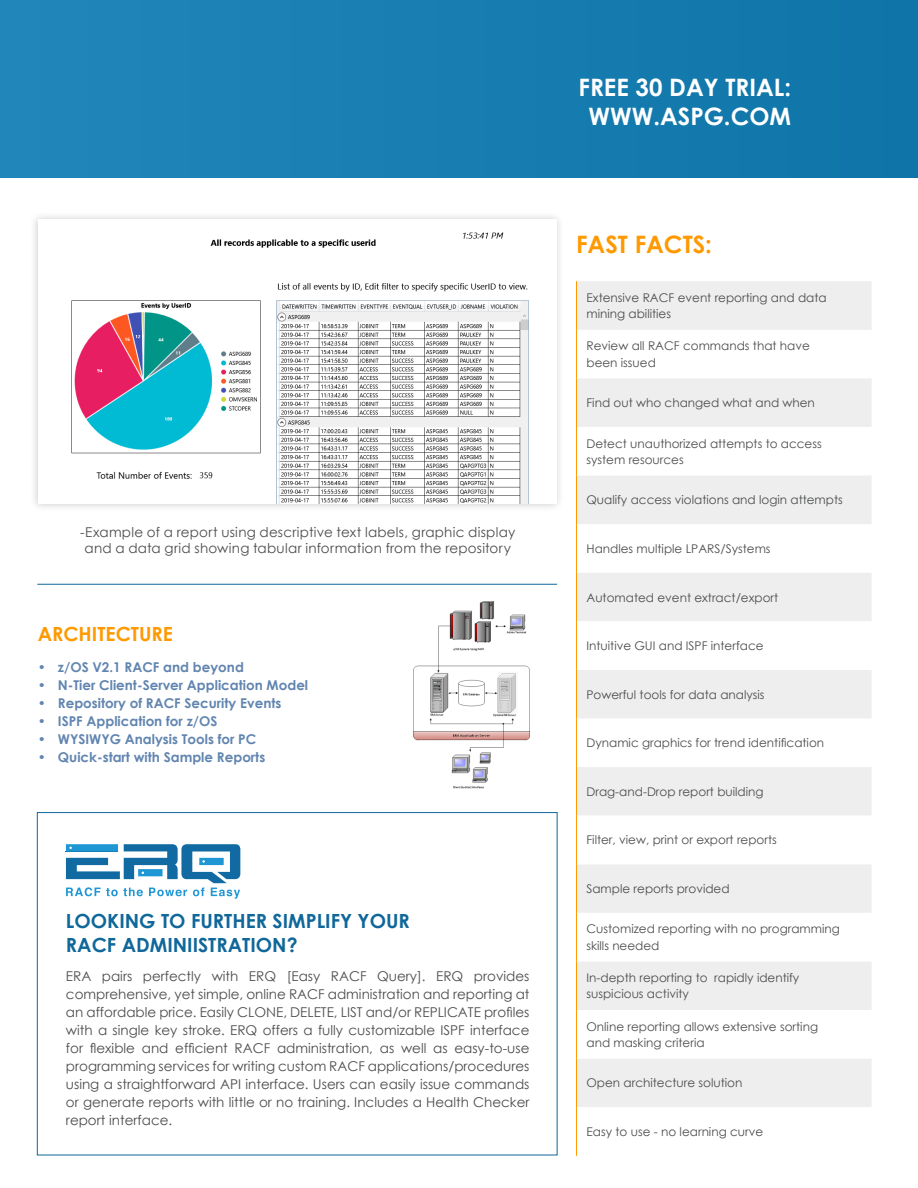
<style>
.page{position:relative;width:918px;height:1188px;background:#fff}
.page>*{position:absolute;margin:0;border:0;box-sizing:border-box;transform-origin:0 0}
.t1{font:700 24px/28.8px "Century Gothic";color:#fff;text-align:center}
.t2{font:700 24px "Century Gothic";color:#f90}
.t3{font:700 19.5px/23.4px "Century Gothic";color:#10679a}
.t4{font:700 19.5px "Century Gothic";color:#f90}
.t5{font:13.5px/18px "Century Gothic";letter-spacing:.015em;color:#4b4c4d;text-align:justify}
.t6{font:700 13.5px "Century Gothic";color:#6185b0}
.t7{font:12px/16.5px "Century Gothic";color:#4b4c4d}
</style>
<div class="page">
<div style="left:29px;top:211px;width:536px;height:301px;background:#231f20;opacity:.22"></div>
<div style="left:38px;top:219px;width:518px;height:285px;background:#fff"></div>
<img style="left:414px;top:602px;width:116px;height:187px">
<div style="left:0;top:0;width:918px;height:177px;background:#187eb1"></div>
<svg style="left:577px;top:281px;width:295px;height:340px;fill:#eee"></svg>
<svg style="left:577px;top:670px;width:295px;height:437px;fill:#eee"></svg>
<hr style="left:576px;top:281px;width:1px;height:49px;background:#f90">
<hr style="left:576px;top:330px;width:1px;height:48px;background:#f90">
<hr style="left:576px;top:378px;width:1px;height:49px;background:#f90">
<hr style="left:576px;top:427px;width:1px;height:49px;background:#f90">
<hr style="left:576px;top:476px;width:1px;height:48px;background:#f90">
<hr style="left:576px;top:524px;width:1px;height:49px;background:#f90">
<hr style="left:576px;top:573px;width:1px;height:48px;background:#f90">
<hr style="left:576px;top:621px;width:1px;height:49px;background:#f90">
<hr style="left:576px;top:670px;width:1px;height:48px;background:#f90">
<hr style="left:576px;top:718px;width:1px;height:49px;background:#f90">
<hr style="left:576px;top:767px;width:1px;height:49px;background:#f90">
<hr style="left:576px;top:816px;width:1px;height:48px;background:#f90">
<hr style="left:576px;top:864px;width:1px;height:49px;background:#f90">
<hr style="left:576px;top:913px;width:1px;height:48px;background:#f90">
<hr style="left:576px;top:961px;width:1px;height:49px;background:#f90">
<hr style="left:576px;top:1010px;width:1px;height:49px;background:#f90">
<hr style="left:576px;top:1059px;width:1px;height:48px;background:#f90">
<hr style="left:576px;top:1107px;width:1px;height:49px;background:#f90">
<svg style="left:66px;top:844px;width:174px;height:55px"></svg>
<img style="left:71px;top:232px;width:458px;height:272px">
<hr style="left:37px;top:584px;width:520px;height:1px;background:#10679a">
<p class="t5" style="left:80px;top:523px;width:437px;line-height:16.5px;text-align:center">-Example of a report using descriptive text labels, graphic display and a data grid showing tabular information from the repository</p>
<p class="t4" style="left:38px;top:619px;width:137px">ARCHITECTURE</p>
<p class="t6" style="left:38px;top:657px;width:208px">• z/OS V2.1 RACF and beyond</p>
<p class="t6" style="left:38px;top:675px;width:272px">• N-Tier Client-Server Application Model</p>
<p class="t6" style="left:38px;top:693px;width:245px">• Repository of RACF Security Events</p>
<p class="t6" style="left:38px;top:711px;width:181px">• ISPF Application for z/OS</p>
<p class="t6" style="left:38px;top:729px;width:220px">• WYSIWYG Analysis Tools for PC</p>
<p class="t6" style="left:38px;top:747px;width:229px">• Quick-start with Sample Reports</p>
<p class="t3" style="left:66px;top:909px;width:345px">LOOKING TO FURTHER SIMPLIFY YOUR<br>RACF ADMINIISTRATION?</p>
<p class="t5" style="left:66px;top:967px;width:465px">ERA pairs perfectly with ERQ [Easy RACF Query]. ERQ provides comprehensive, yet simple, online RACF administration and reporting at an affordable price. Easily CLONE, DELETE, LIST and/or REPLICATE profiles with a single key stroke. ERQ offers a fully customizable ISPF interface for flexible and efficient RACF administration, as well as easy-to-use programming services for writing custom RACF applications/procedures using a straightforward API interface. Users can easily issue commands or generate reports with little or no training. Includes a Health Checker report interface.</p>
<p class="t1" style="left:579px;top:72px;width:214px">FREE 30 DAY TRIAL:<br>WWW.ASPG.COM</p>
<p class="t2" style="left:576px;top:226px;width:137px">FAST FACTS:</p>
<p class="t7" style="left:586px;top:289px;width:242px">Extensive RACF event reporting and data mining abilities</p>
<p class="t7" style="left:586px;top:338px;width:225px">Review all RACF commands that have been issued</p>
<p class="t7" style="left:586px;top:394px;width:230px">Find out who changed what and when</p>
<p class="t7" style="left:586px;top:435px;width:237px">Detect unauthorized attempts to access system resources</p>
<p class="t7" style="left:586px;top:492px;width:258px">Qualify access violations and login attempts</p>
<p class="t7" style="left:586px;top:540px;width:186px">Handles multiple LPARS/Systems</p>
<p class="t7" style="left:586px;top:589px;width:193px">Automated event extract/export</p>
<p class="t7" style="left:586px;top:637px;width:179px">Intuitive GUI and ISPF interface</p>
<p class="t7" style="left:586px;top:686px;width:180px">Powerful tools for data analysis</p>
<p class="t7" style="left:586px;top:735px;width:239px">Dynamic graphics for trend identification</p>
<p class="t7" style="left:586px;top:783px;width:179px">Drag-and-Drop report building</p>
<p class="t7" style="left:586px;top:832px;width:192px">Filter, view, print or export reports</p>
<p class="t7" style="left:586px;top:880px;width:145px">Sample reports provided</p>
<p class="t7" style="left:586px;top:921px;width:255px">Customized reporting with no programming skills needed</p>
<p class="t7" style="left:586px;top:969px;width:214px">In-depth reporting to rapidly identify suspicious activity</p>
<p class="t7" style="left:586px;top:1018px;width:233px">Online reporting allows extensive sorting and masking criteria</p>
<p class="t7" style="left:586px;top:1075px;width:157px">Open architecture solution</p>
<p class="t7" style="left:586px;top:1123px;width:178px">Easy to use - no learning curve</p>
</div>
